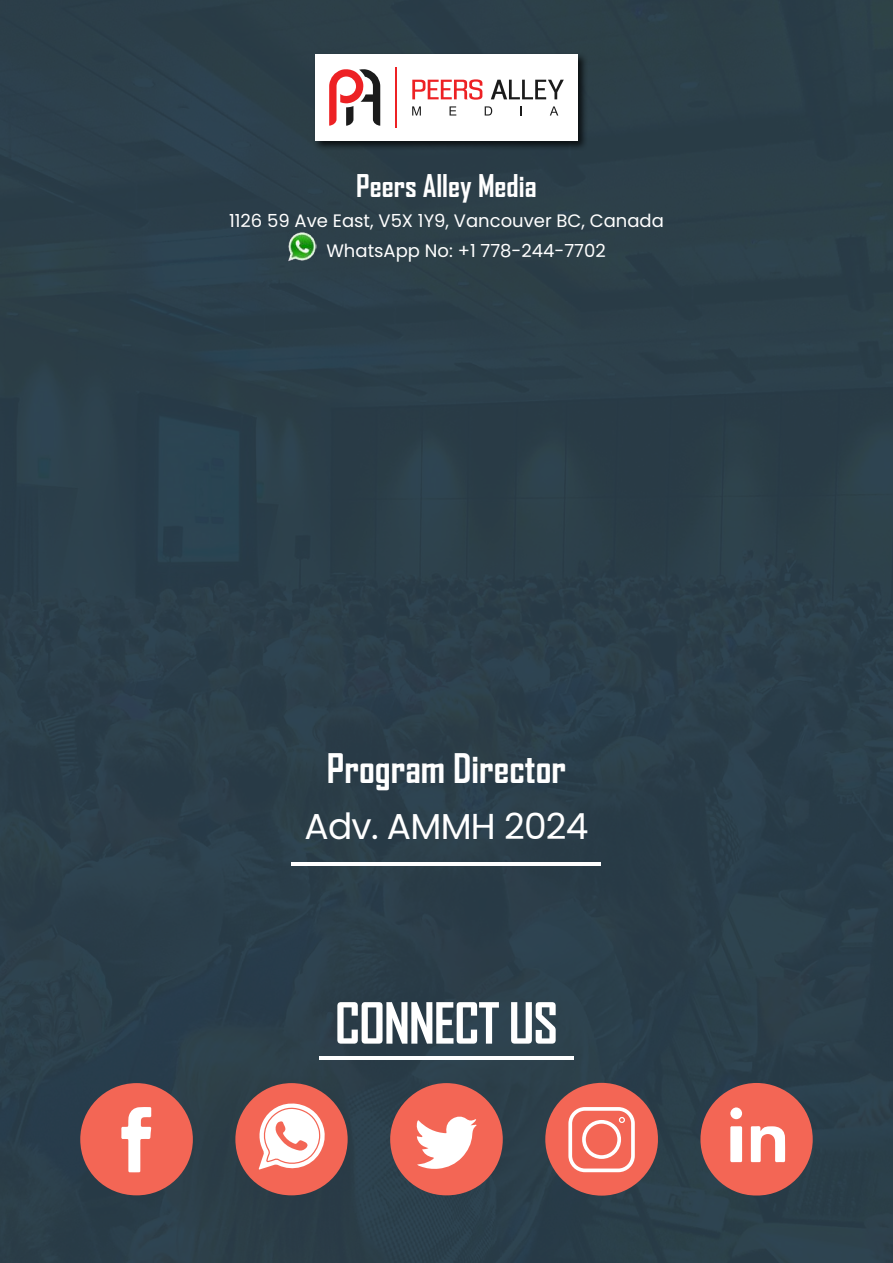
<style>
.page{position:relative;width:893px;height:1263px;background:#2c3f49}
.page>*{position:absolute;margin:0;border:0;box-sizing:border-box;transform-origin:0 0}
.t1{font:700 54.3px "Agency FB";letter-spacing:-.02em;color:#fff}
.t2{font:700 39px "Agency FB";color:#fff}
.t3{font:36px "Poppins";letter-spacing:-.02em;color:#fff}
.t4{font:700 30px "Agency FB";color:#fff}
.t5{font:18px/30px "Poppins";color:#fff}
</style>
<div class="page">
<img style="left:287px;top:231px;width:30px;height:30px">
<div style="left:80px;top:1083px;width:113px;height:112px;background:#f36655;border-radius:50%"></div>
<svg style="left:121px;top:1107px;width:30px;height:65px"></svg>
<div style="left:390px;top:1083px;width:113px;height:112px;background:#f36655;border-radius:50%"></div>
<svg style="left:416px;top:1116px;width:60px;height:53px"></svg>
<div style="left:235px;top:1083px;width:113px;height:112px;background:#f36655;border-radius:50%"></div>
<svg style="left:258px;top:1103px;width:67px;height:67px"></svg>
<svg style="left:545px;top:1083px;width:113px;height:113px;background:#c86c63"></svg>
<div style="left:700px;top:1083px;width:113px;height:113px;background:#f36655;border-radius:50%"></div>
<svg style="left:751px;top:1126px;width:34px;height:36px"></svg>
<svg style="left:730px;top:1126px;width:12px;height:36px"></svg>
<div style="left:730px;top:1107px;width:12px;height:12px;background:#fff;border-radius:50%"></div>
<hr style="left:292px;top:863px;width:309px;height:3px;background:#fff">
<hr style="left:319px;top:1056px;width:255px;height:3px;background:#fff">
<div style="left:313px;top:52px;width:275px;height:99px;background:#000;opacity:.75"></div>
<div style="left:315px;top:54px;width:263px;height:87px;background:#fff"></div>
<svg style="left:329px;top:69px;width:51px;height:57px"></svg>
<svg style="left:491px;top:80px;width:73px;height:19px"></svg>
<svg style="left:412px;top:79px;width:70px;height:21px"></svg>
<svg style="left:412px;top:106px;width:9px;height:10px"></svg>
<svg style="left:450px;top:106px;width:6px;height:10px"></svg>
<svg style="left:485px;top:106px;width:7px;height:10px"></svg>
<svg style="left:550px;top:106px;width:8px;height:10px"></svg>
<hr style="left:395px;top:67px;width:2px;height:61px;background:#ed2124">
<h3 class="t4" style="left:356px;top:167px;width:182px">Peers Alley Media</h3>
<p class="t5" style="left:326px;top:205px;width:339px;text-indent:-97px">1126 59 Ave East, V5X 1Y9, Vancouver BC, Canada<br>WhatsApp No: +1 778-244-7702</p>
<h2 class="t2" style="left:327px;top:744px;width:241px">Program Director</h2>
<h3 class="t3" style="left:304px;top:805px;width:286px">Adv. AMMH 2024</h3>
<h1 class="t1" style="left:335px;top:989px;width:225px">CONNECT US</h1>
</div>
